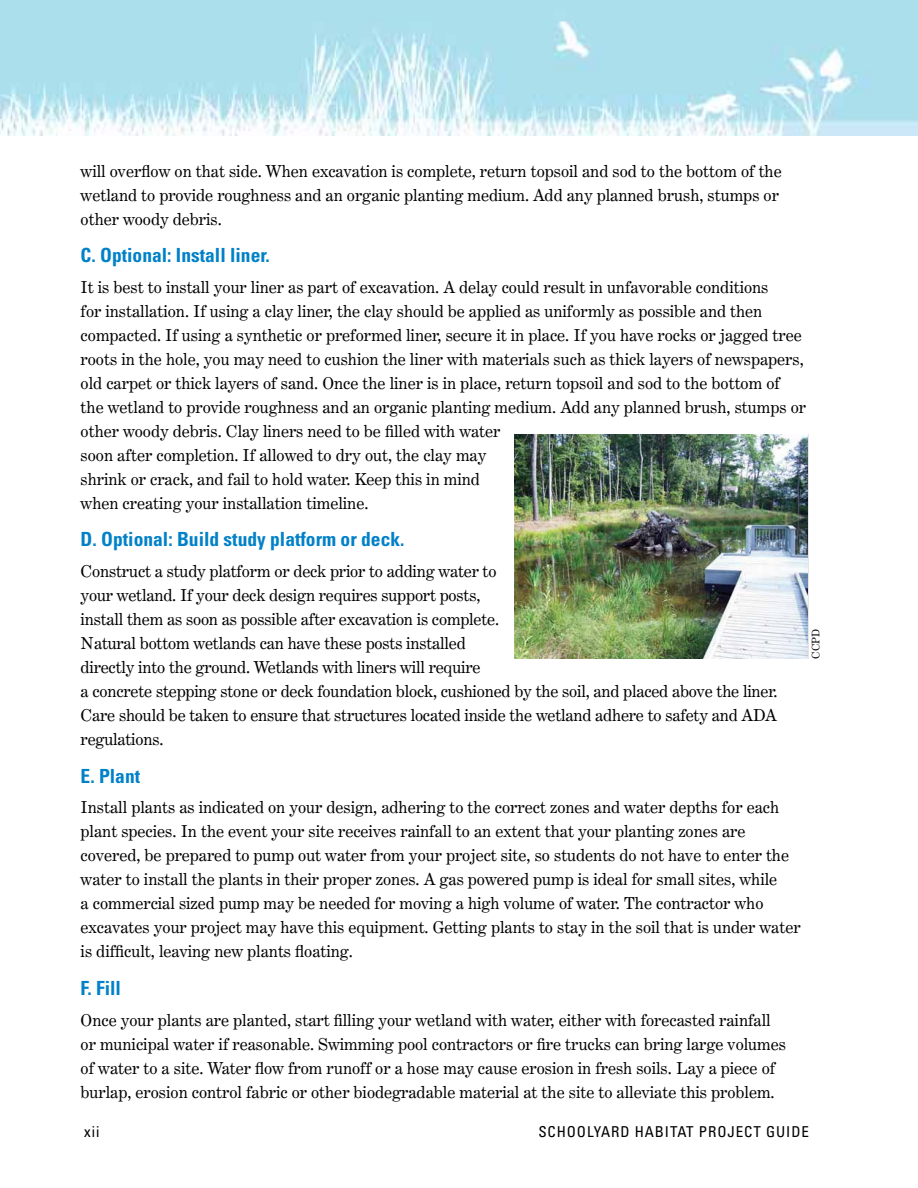
<style>
.page{position:relative;width:918px;height:1188px;background:#fff}
.page>*{position:absolute;margin:0;border:0;box-sizing:border-box;transform-origin:0 0}
.t1{font:700 condensed 19.5px "Univers";color:#0081c8}
.t2{font:16.5px/24px "Century Expanded BT";color:#000}
.t3{font:condensed 15px "Univers";letter-spacing:.06em;color:#000}
.t4{font:10.5px "Century Expanded BT";color:#000}
</style>
<div class="page">
<img style="left:514px;top:434px;width:293px;height:225px">
<img style="left:0;top:0;width:918px;height:135px">
<p class="t2" style="left:81px;top:159px;width:703px">will overflow on that side. When excavation is complete, return topsoil and sod to the bottom of the wetland to provide roughness and an organic planting medium. Add any planned brush, stumps or other woody debris.</p>
<p class="t1" style="left:81px;top:243px;width:191px">C. Optional: Install liner.</p>
<p class="t2" style="left:81px;top:275px;width:727px">It is best to install your liner as part of excavation. A delay could result in unfavorable conditions<br>for installation. If using a clay liner, the clay should be applied as uniformly as possible and then compacted. If using a synthetic or preformed liner, secure it in place. If you have rocks or jagged tree roots in the hole, you may need to cushion the liner with materials such as thick layers of newspapers, old carpet or thick layers of sand. Once the liner is in place, return topsoil and sod to the bottom of the wetland to provide roughness and an organic planting medium. Add any planned brush, stumps or other woody debris. Clay liners need to be filled with water<br>soon after completion. If allowed to dry out, the clay may<br>shrink or crack, and fail to hold water. Keep this in mind<br>when creating your installation timeline.</p>
<p class="t1" style="left:81px;top:527px;width:325px">D. Optional: Build study platform or deck.</p>
<p class="t2" style="left:81px;top:559px;width:699px">Construct a study platform or deck prior to adding water to<br>your wetland. If your deck design requires support posts,<br>install them as soon as possible after excavation is complete.<br>Natural bottom wetlands can have these posts installed<br>directly into the ground. Wetlands with liners will require<br>a concrete stepping stone or deck foundation block, cushioned by the soil, and placed above the liner.<br>Care should be taken to ensure that structures located inside the wetland adhere to safety and ADA regulations.</p>
<p class="t1" style="left:81px;top:764px;width:61px">E. Plant</p>
<p class="t2" style="left:81px;top:795px;width:721px">Install plants as indicated on your design, adhering to the correct zones and water depths for each plant species. In the event your site receives rainfall to an extent that your planting zones are covered, be prepared to pump out water from your project site, so students do not have to enter the water to install the plants in their proper zones. A gas powered pump is ideal for small sites, while<br>a commercial sized pump may be needed for moving a high volume of water. The contractor who excavates your project may have this equipment. Getting plants to stay in the soil that is under water is difficult, leaving new plants floating.</p>
<p class="t1" style="left:81px;top:976px;width:42px">F. Fill</p>
<p class="t2" style="left:81px;top:1008px;width:707px">Once your plants are planted, start filling your wetland with water, either with forecasted rainfall or municipal water if reasonable. Swimming pool contractors or fire trucks can bring large volumes of water to a site. Water flow from runoff or a hose may cause erosion in fresh soils. Lay a piece of burlap, erosion control fabric or other biodegradable material at the site to alleviate this problem.</p>
<p class="t4" style="left:809px;top:659px;width:31px;rotate:-90deg">CCPD</p>
<p class="t3" style="left:84px;top:1122px;width:17px">XII</p>
<p class="t3" style="left:538px;top:1122px;width:272px">SCHOOLYARD HABITAT PROJECT GUIDE</p>
</div>
